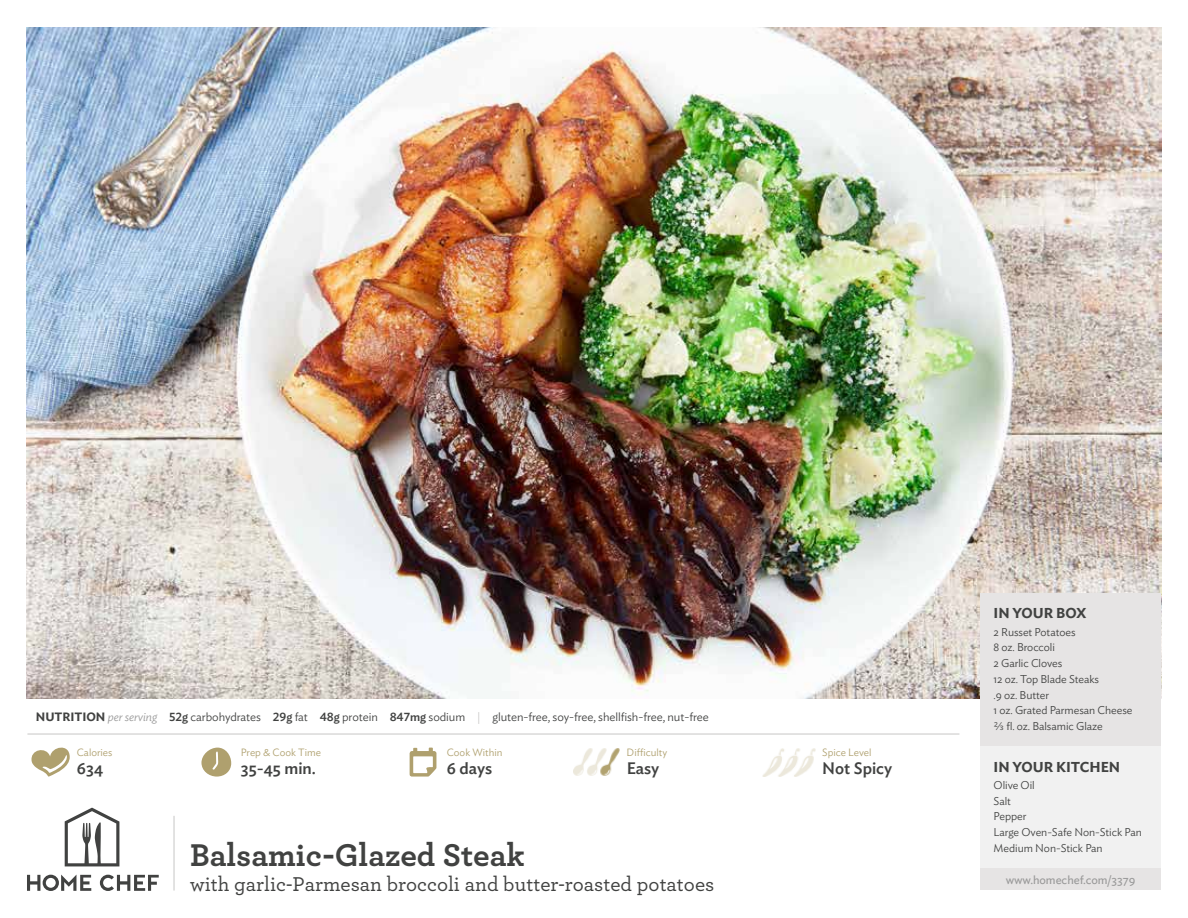
<style>
.page{position:relative;width:1188px;height:918px;background:#fff}
.page>*{position:absolute;margin:0;border:0;box-sizing:border-box;transform-origin:0 0}
.t1{font:700 33px "Archer";color:#414241}
.t2{font:500 21px "Archer";color:#414241}
.t3{font:500 16.5px "Ideal Sans";color:#414241}
.t4{font:600 14.25px "Ideal Sans";letter-spacing:-.005em;color:#414241}
.t5{font:300 12px "Ideal Sans";letter-spacing:-.005em;color:#414241}
.t6{font:12px "Ideal Sans";letter-spacing:-.005em;color:#9a9a9a}
.t7{font:300 11.25px/15.8px "Ideal Sans";letter-spacing:-.005em;color:#414241}
.t8{font:300 10.5px "Ideal Sans";color:#afa06e}
.s1{font-weight:600}
.s2{font-style:italic;color:#9a9a9a}
.s3{font-weight:500}
.s4{color:#c7c6c5}
</style>
<div class="page">
<img style="left:27px;top:27px;width:1134px;height:671px">
<div style="left:201px;top:748px;width:30px;height:29px;background:#afa06e;border-radius:14px"></div>
<svg style="left:212px;top:751px;width:6px;height:19px"></svg>
<svg style="left:409px;top:748px;width:28px;height:29px"></svg>
<svg style="left:31px;top:747px;width:39px;height:30px"></svg>
<svg style="left:27px;top:875px;width:132px;height:16px"></svg>
<svg style="left:65px;top:808px;width:54px;height:58px"></svg>
<hr style="left:174px;top:816px;width:1px;height:74px;background:#c7c6c5">
<img style="left:574px;top:748px;width:45px;height:28px">
<img style="left:762px;top:748px;width:53px;height:28px">
<div style="left:980px;top:594px;width:181px;height:296px;background:#e6e4e4"></div>
<div style="left:980px;top:747px;width:181px;height:143px;background:#f1f1f1"></div>
<div style="left:980px;top:869px;width:181px;height:21px;background:#e6e4e4"></div>
<hr style="left:28px;top:734px;width:931px;height:1px;background:#c7c6c5">
<p class="t5" style="left:36px;top:708px;width:674px"><span class="s1">NUTRITION</span> <span class="s2">per serving</span> <span class="s3">52g</span> carbohydrates <span class="s3">29g</span> fat <span class="s3">48g</span> protein <span class="s3">847mg</span> sodium <span class="s4">|</span> gluten-free, soy-free, shellfish-free, nut-free</p>
<p class="t8" style="left:77px;top:744px;width:37px">Calories</p>
<p class="t8" style="left:241px;top:744px;width:82px">Prep &amp; Cook Time</p>
<p class="t8" style="left:447px;top:744px;width:57px">Cook Within</p>
<p class="t8" style="left:627px;top:744px;width:42px">Difficulty</p>
<p class="t8" style="left:822px;top:744px;width:51px">Spice Level</p>
<h3 class="t3" style="left:77px;top:756px;width:28px">634</h3>
<h3 class="t3" style="left:241px;top:756px;width:77px">35-45 min.</h3>
<h3 class="t3" style="left:447px;top:756px;width:47px">6 days</h3>
<h3 class="t3" style="left:627px;top:756px;width:34px">Easy</h3>
<h3 class="t3" style="left:822px;top:756px;width:72px">Not Spicy</h3>
<h1 class="t1" style="left:190px;top:828px;width:336px">Balsamic-Glazed Steak</h1>
<h2 class="t2" style="left:190px;top:869px;width:526px">with garlic-Parmesan broccoli and butter-roasted potatoes</h2>
<p class="t4" style="left:994px;top:602px;width:95px">IN YOUR BOX</p>
<p class="t7" style="left:994px;top:623px;width:140px">2 Russet Potatoes<br>8 oz. Broccoli<br>2 Garlic Cloves<br>12 oz. Top Blade Steaks<br>.9 oz. Butter<br>1 oz. Grated Parmesan Cheese ⅔ fl. oz. Balsamic Glaze</p>
<p class="t4" style="left:994px;top:755px;width:128px">IN YOUR KITCHEN</p>
<p class="t7" style="left:994px;top:776px;width:150px">Olive Oil<br>Salt<br>Pepper<br>Large Oven-Safe Non-Stick Pan<br>Medium Non-Stick Pan</p>
<p class="t6" style="left:1006px;top:871px;width:131px">www.homechef.com/3379</p>
</div>
